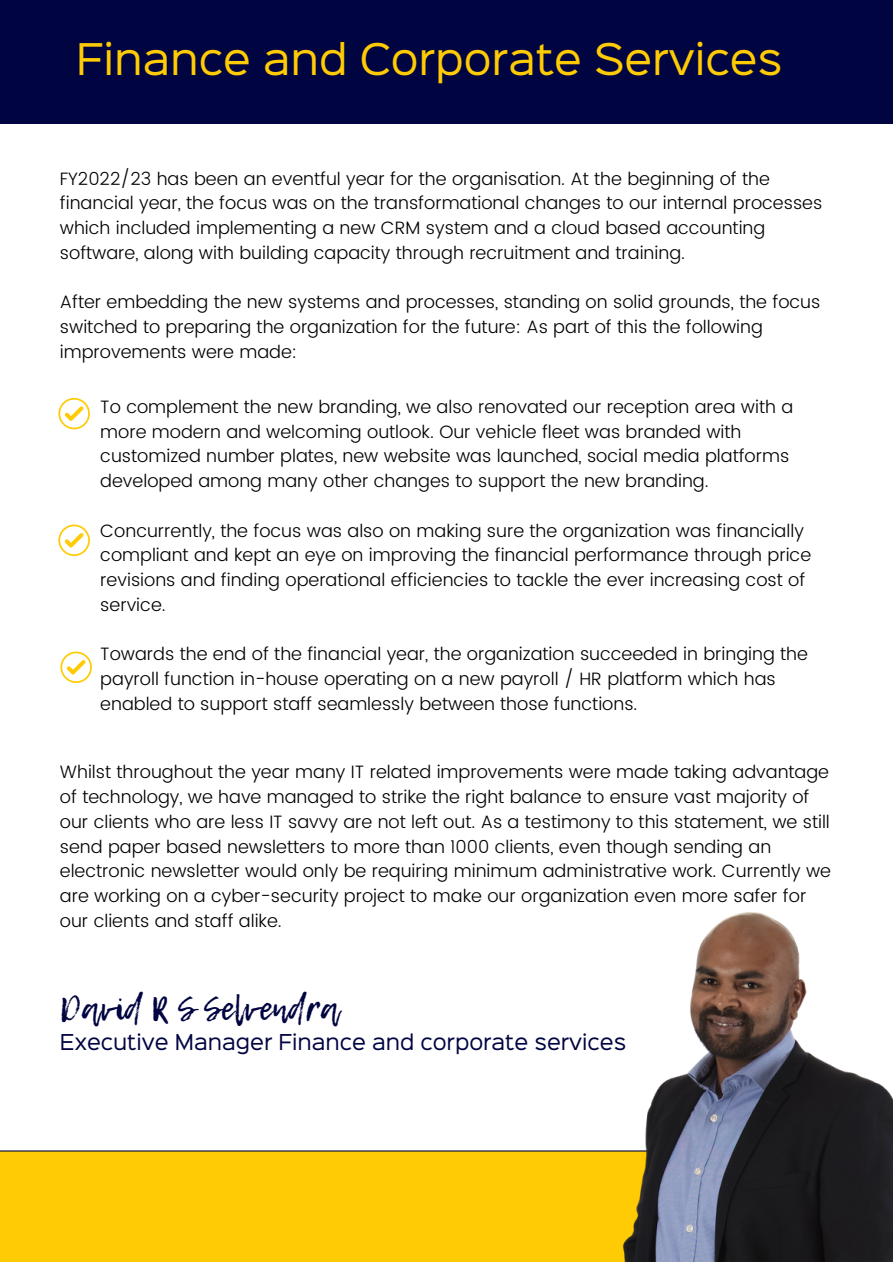
<style>
.page{position:relative;width:893px;height:1264px;background:#fff}
.page>*{position:absolute;margin:0;border:0;box-sizing:border-box;transform-origin:0 0}
.t1{font:39.3px "Sinkin Sans 400";color:#ffcb04}
.t2{font:33.15px "Lemon Tuesday";color:#000440}
.t3{font:19.65px "Sinkin Sans 400";color:#000440}
.t4{font:300 17.85px/24.8px "Poppins";color:#000}
</style>
<div class="page">
<div style="left:0;top:1151px;width:892px;height:111px;background:#ffcb04"></div>
<hr style="left:0;top:1150px;width:892px;height:1px;background:#000440">
<div style="left:0;top:0;width:892px;height:124px;background:#000440"></div>
<svg style="left:58px;top:398px;width:32px;height:31px"></svg>
<svg style="left:58px;top:524px;width:32px;height:32px"></svg>
<svg style="left:60px;top:651px;width:32px;height:32px"></svg>
<img style="left:598px;top:912px;width:294px;height:349px">
<p class="t1" style="left:76px;top:43px;width:707px">Finance and Corporate Services</p>
<p class="t4" style="left:60px;top:166px;width:764px">FY2022/23 has been an eventful year for the organisation. At the beginning of the financial year, the focus was on the transformational changes to our internal processes which included implementing a new CRM system and a cloud based accounting software, along with building capacity through recruitment and training.</p>
<p class="t4" style="left:60px;top:290px;width:762px">After embedding the new systems and processes, standing on solid grounds, the focus switched to preparing the organization for the future: As part of this the following improvements were made:</p>
<p class="t4" style="left:100px;top:394px;width:694px">To complement the new branding, we also renovated our reception area with a more modern and welcoming outlook. Our vehicle fleet was branded with customized number plates, new website was launched, social media platforms developed among many other changes to support the new branding.</p>
<p class="t4" style="left:100px;top:518px;width:712px">Concurrently, the focus was also on making sure the organization was financially compliant and kept an eye on improving the financial performance through price revisions and finding operational efficiencies to tackle the ever increasing cost of service.</p>
<p class="t4" style="left:100px;top:642px;width:709px">Towards the end of the financial year, the organization succeeded in bringing the payroll function in-house operating on a new payroll / HR platform which has enabled to support staff seamlessly between those functions.</p>
<p class="t4" style="left:60px;top:759px;width:772px">Whilst throughout the year many IT related improvements were made taking advantage of technology, we have managed to strike the right balance to ensure vast majority of our clients who are less IT savvy are not left out. As a testimony to this statement, we still send paper based newsletters to more than 1000 clients, even though sending an electronic newsletter would only be requiring minimum administrative work. Currently we are working on a cyber-security project to make our organization even more safer for our clients and staff alike.</p>
<p class="t2" style="left:60px;top:983px;width:280px">David R S Selvendra</p>
<p class="t3" style="left:60px;top:1034px;width:567px">Executive Manager Finance and corporate services</p>
</div>
